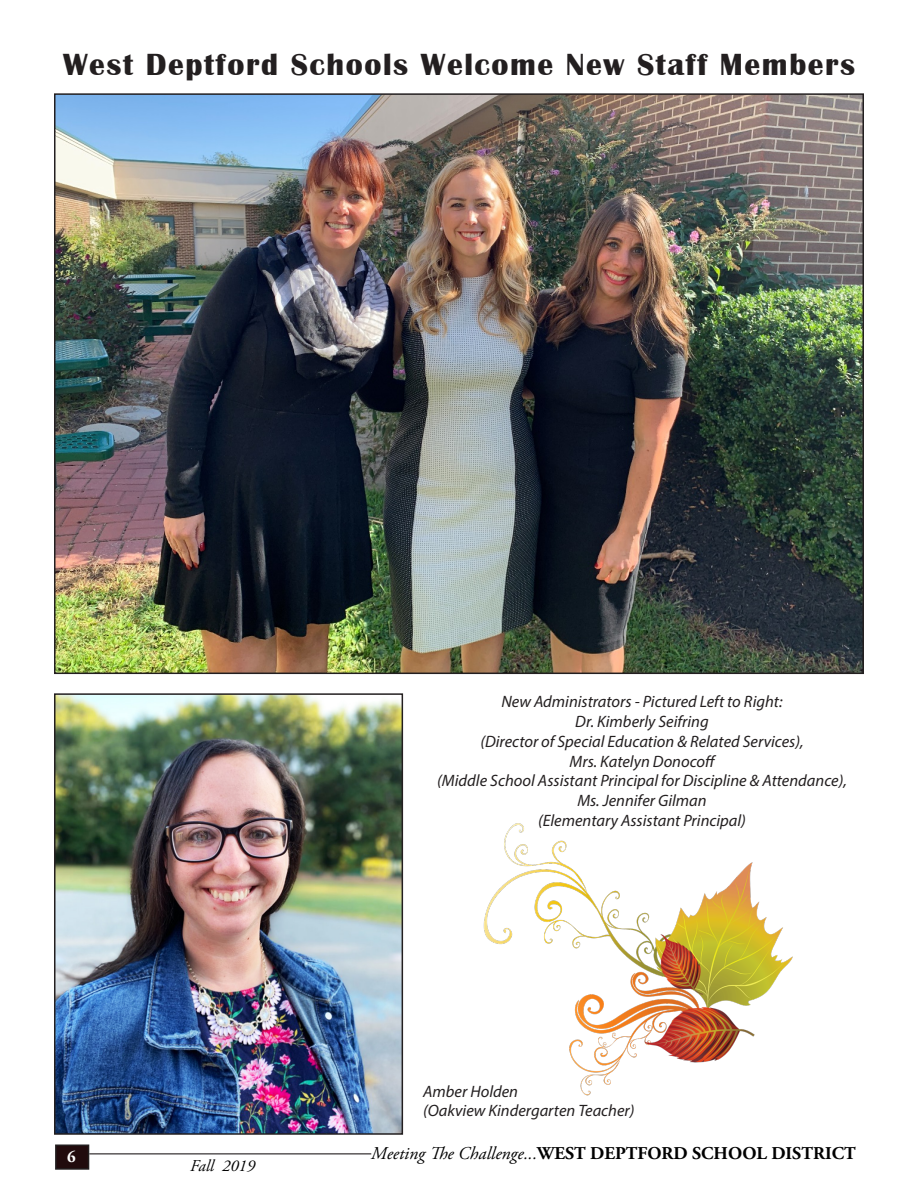
<style>
.page{position:relative;width:918px;height:1188px;background:#fff}
.page>*{position:absolute;margin:0;border:0;box-sizing:border-box;transform-origin:0 0}
.t1{font:700 31.5px "Britannic";letter-spacing:.05em;color:#231f20}
.t2{font:700 18px "Adobe Garamond Pro";color:#000}
.t3{font:italic 16.5px/19.8px "Myriad Pro";color:#231f20;text-align:center}
.t4{font:italic 16.5px "Adobe Garamond Pro";color:#000}
.t5{font:700 16.5px "Adobe Garamond Pro";color:#fff}
.s1{font-weight:400;font-style:italic}
</style>
<div class="page">
<div style="left:56px;top:1145px;width:33px;height:24px;background:#210b0d"></div>
<div style="left:55px;top:1144px;width:34px;height:26px;border:2px solid #231f20"></div>
<hr style="left:89px;top:1153px;width:282px;height:1px;background:#231f20">
<img style="left:57px;top:96px;width:804px;height:575px">
<img style="left:57px;top:696px;width:343px;height:436px">
<div style="left:54px;top:693px;width:349px;height:442px;border:2px solid #231f20"></div>
<img style="left:483px;top:823px;width:310px;height:273px">
<p class="t1" style="left:63px;top:47px;width:794px">West Deptford Schools Welcome New Staff Members</p>
<p class="t3" style="left:437px;top:692px;width:411px">New Administrators - Pictured Left to Right:<br>Dr. Kimberly Seifring<br>(Director of Special Education &amp; Related Services),<br>Mrs. Katelyn Donocoff<br>(Middle School Assistant Principal for Discipline &amp; Attendance), Ms. Jennifer Gilman<br>(Elementary Assistant Principal)</p>
<p class="t3" style="left:423px;top:1081px;width:213px;text-align:left">Amber Holden<br>(Oakview Kindergarten Teacher)</p>
<p class="t5" style="left:67px;top:1148px;width:10px">6</p>
<p class="t2" style="left:371px;top:1143px;width:486px"><span class="s1">Meeting The Challenge...</span>WEST DEPTFORD SCHOOL DISTRICT</p>
<p class="t4" style="left:190px;top:1156px;width:66px">Fall 2019</p>
</div>
